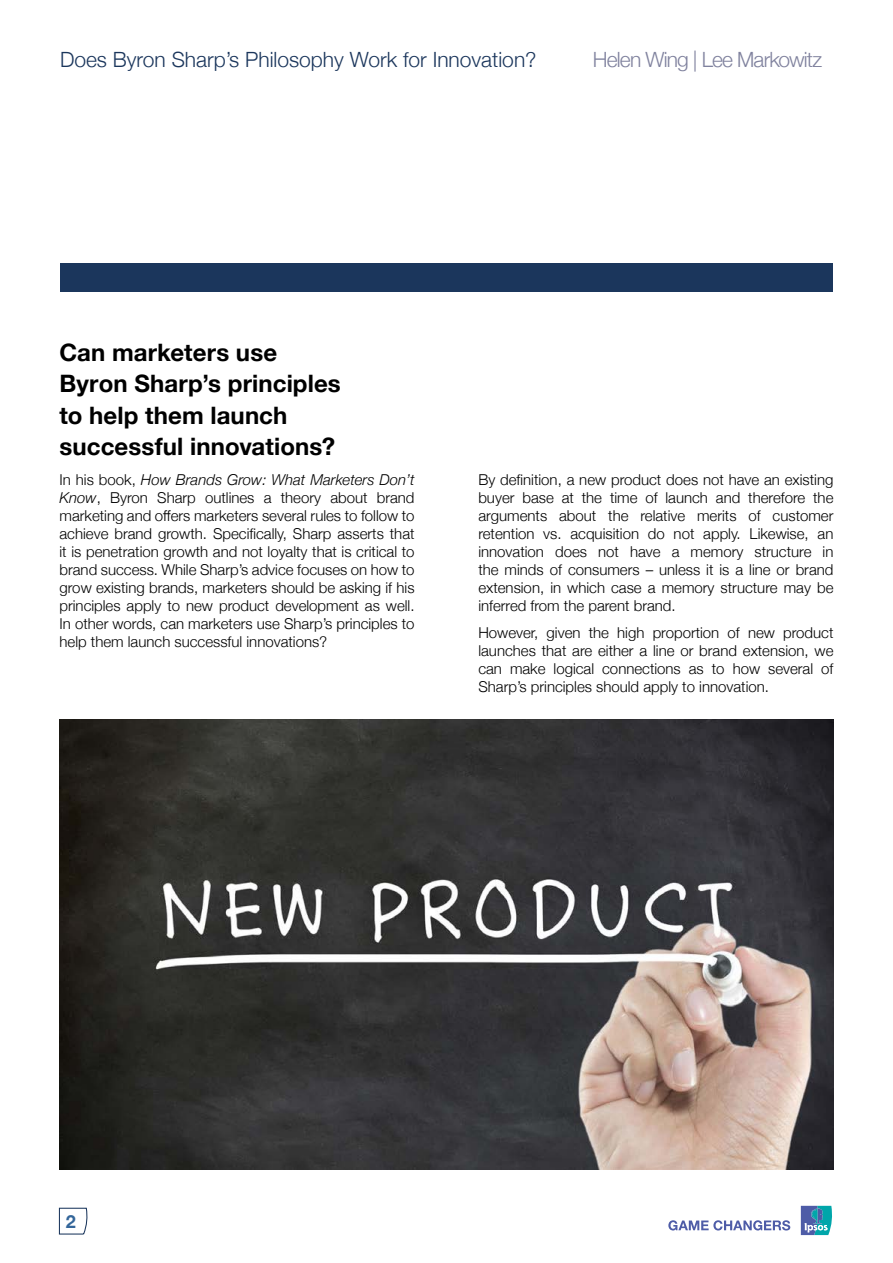
<style>
.page{position:relative;width:893px;height:1263px;background:#fff}
.page>*{position:absolute;margin:0;border:0;box-sizing:border-box;transform-origin:0 0}
.t1{font:700 24px/31.5px "Helvetica Neue";letter-spacing:.005em;color:#000}
.t2{font:300 21px "Helvetica Neue";color:#1b365c}
.t3{font:300 21px "Helvetica Neue";letter-spacing:-.04em;color:#80829e}
.t4{font:700 18px "Helvetica Neue";color:#34669a}
.t5{font:300 15px/18px "Helvetica Neue";color:#000;text-align:justify}
.s1{font-style:italic}
</style>
<div class="page">
<div style="left:60px;top:264px;width:773px;height:28px;background:#1b365c"></div>
<svg style="left:58px;top:1207px;width:30px;height:28px"></svg>
<svg style="left:801px;top:1206px;width:31px;height:29px"></svg>
<svg style="left:668px;top:1220px;width:122px;height:10px"></svg>
<img style="left:60px;top:719px;width:773px;height:450px">
<h2 class="t2" style="left:60px;top:42px;width:478px">Does Byron Sharp’s Philosophy Work for Innovation?</h2>
<h2 class="t3" style="left:593px;top:42px;width:231px">Helen Wing | Lee Markowitz</h2>
<h1 class="t1" style="left:60px;top:337px;width:283px">Can marketers use<br>Byron Sharp’s principles to help them launch successful innovations?</h1>
<p class="t5" style="left:60px;top:470px;width:357px">In his book, <span class="s1">How Brands Grow: What Marketers Don’t Know</span>, Byron Sharp outlines a theory about brand marketing and offers marketers several rules to follow to achieve brand growth. Specifically, Sharp asserts that it is penetration growth and not loyalty that is critical to brand success. While Sharp’s advice focuses on how to grow existing brands, marketers should be asking if his principles apply to new product development as well.<br>In other words, can marketers use Sharp’s principles to help them launch successful innovations?</p>
<p class="t5" style="left:478px;top:470px;width:357px">By definition, a new product does not have an existing buyer base at the time of launch and therefore the arguments about the relative merits of customer retention vs. acquisition do not apply. Likewise, an innovation does not have a memory structure in the minds of consumers – unless it is a line or brand extension, in which case a memory structure may be inferred from the parent brand.</p>
<p class="t5" style="left:478px;top:623px;width:357px">However, given the high proportion of new product launches that are either a line or brand extension, we can make logical connections as to how several of Sharp’s principles should apply to innovation.</p>
<p class="t4" style="left:66px;top:1207px;width:12px">2</p>
</div>
